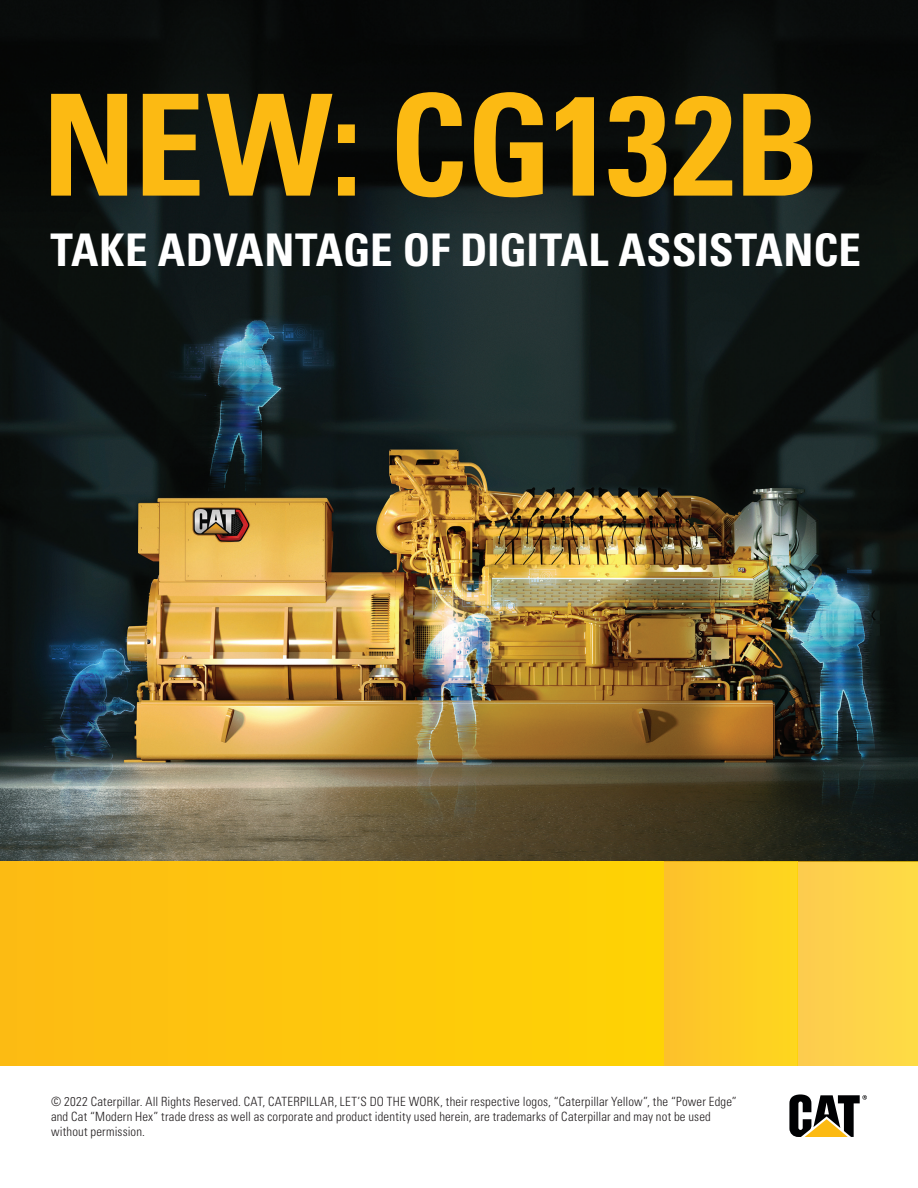
<style>
.page{position:relative;width:918px;height:1188px;background:#fff}
.page>*{position:absolute;margin:0;border:0;box-sizing:border-box;transform-origin:0 0}
.t1{font:700 condensed 141px "Univers LT Std";letter-spacing:-.01em;color:#fcba13}
.t2{font:700 condensed 45px "Univers LT Std";letter-spacing:-.005em;color:#fff}
.t3{font:300 condensed 12.75px/15px "Univers LT Std";letter-spacing:.015em;color:#231f20}
</style>
<div class="page">
<img style="left:0;top:0;width:918px;height:861px">
<div style="left:798px;top:861px;width:120px;height:204px;background:#fed449"></div>
<div style="left:664px;top:861px;width:134px;height:204px;background:#fecb24"></div>
<div style="left:0;top:861px;width:664px;height:204px;background:#fec70c"></div>
<svg style="left:789px;top:1094px;width:78px;height:43px"></svg>
<h1 class="t1" style="left:42px;top:59px;width:780px">NEW: CG132B</h1>
<h2 class="t2" style="left:50px;top:223px;width:812px">TAKE ADVANTAGE OF DIGITAL ASSISTANCE</h2>
<p class="t3" style="left:51px;top:1094px;width:687px">© 2022 Caterpillar. All Rights Reserved. CAT, CATERPILLAR, LET’S DO THE WORK, their respective logos, “Caterpillar Yellow”, the “Power Edge” and Cat “Modern Hex” trade dress as well as corporate and product identity used herein, are trademarks of Caterpillar and may not be used without permission.</p>
</div>
